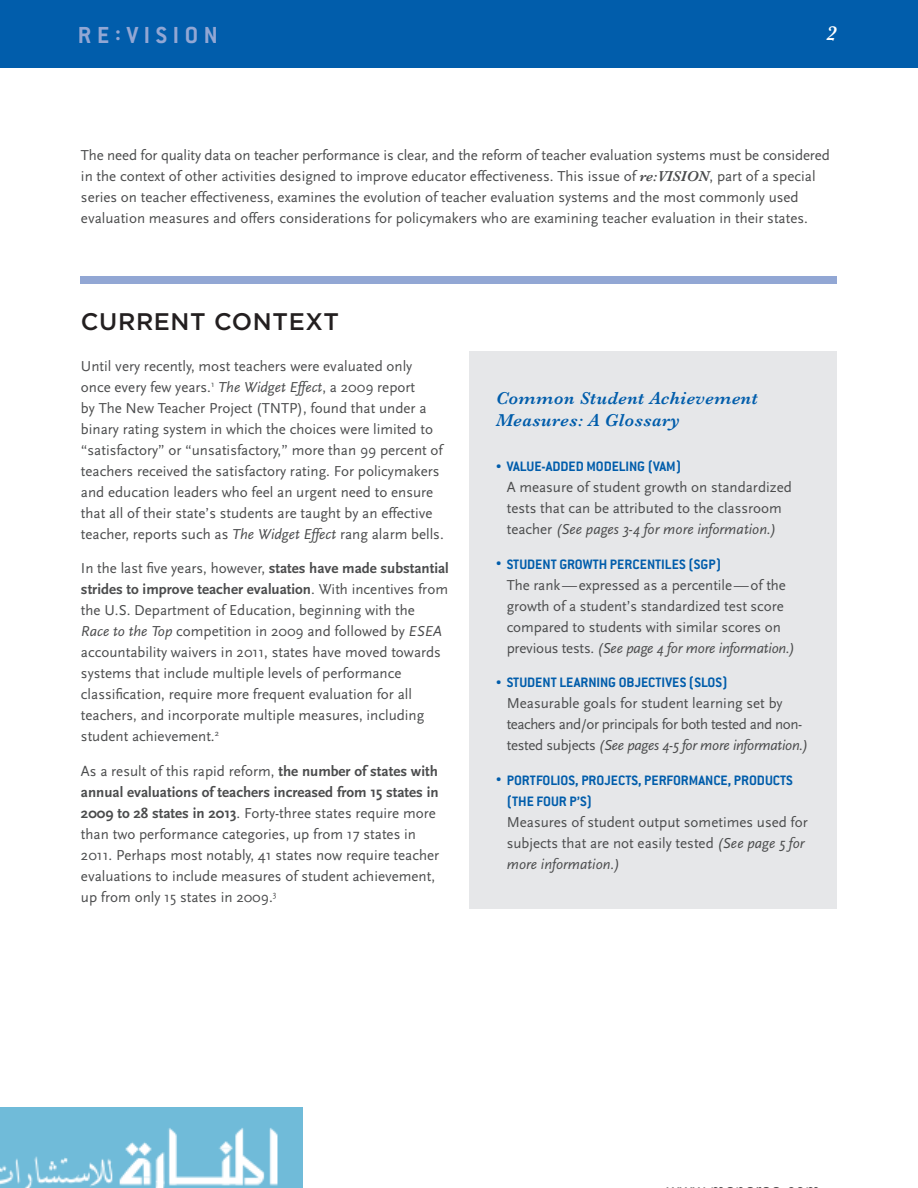
<style>
.page{position:relative;width:918px;height:1188px;background:#fff}
.page>*{position:absolute;margin:0;border:0;box-sizing:border-box;transform-origin:0 0}
.t1{font:700 25.5px "Conduit ITC";letter-spacing:.225em;color:#92a7d4}
.t2{font:500 24px "Gotham";letter-spacing:.025em;color:#231f20}
.t3{font:italic 600 21px "Baskerville";color:#fff}
.t4{font:italic 600 18px/21.6px "Baskerville";letter-spacing:.025em;color:#015dab}
.t5{font:15px/21px "Scala Sans";color:#4b4c4d}
.t6{font:700 15px/21px "Conduit ITC";color:#015dab}
.t7{font:15px/21px "Scala Sans";letter-spacing:-.03em;color:#4b4c4d}
.s1{font-family:"Baskerville";font-weight:600;font-style:italic}
.s2{font-style:italic}
.s3{font-weight:700}
.s4{font-size:12px}
</style>
<div class="page">
<img style="left:0;top:1107px;width:303px;height:81px">
<div style="left:0;top:0;width:918px;height:67px;background:#015dab"></div>
<div style="left:469px;top:352px;width:368px;height:557px;background:#e6e7e9"></div>
<div style="left:81px;top:277px;width:756px;height:7px;background:#92a7d4"></div>
<h1 class="t1" style="left:78px;top:27px;width:141px">RE:VISION</h1>
<h3 class="t3" style="left:826px;top:21px;width:12px">2</h3>
<p class="t5" style="left:81px;top:145px;width:750px">The need for quality data on teacher performance is clear, and the reform of teacher evaluation systems must be considered in the context of other activities designed to improve educator effectiveness. This issue of <span class="s1">re:VISION</span>, part of a special series on teacher effectiveness, examines the evolution of teacher evaluation systems and the most commonly used evaluation measures and offers considerations for policymakers who are examining teacher evaluation in their states.</p>
<h2 class="t2" style="left:81px;top:313px;width:260px">CURRENT CONTEXT</h2>
<p class="t5" style="left:81px;top:356px;width:364px">Until very recently, most teachers were evaluated only once every few years.<sup>1</sup> <span class="s2">The Widget Effect</span>, a 2009 report<br>by The New Teacher Project (TNTP), found that under a binary rating system in which the choices were limited to “satisfactory” or “unsatisfactory,” more than 99 percent of teachers received the satisfactory rating. For policymakers and education leaders who feel an urgent need to ensure that all of their state’s students are taught by an effective teacher, reports such as <span class="s2">The Widget Effect</span> rang alarm bells.</p>
<p class="t5" style="left:81px;top:559px;width:369px">In the last five years, however, <span class="s3">states have made substantial strides to improve teacher evaluation</span>. With incentives from the U.S. Department of Education, beginning with the<br><span class="s2">Race to the Top</span> competition in 2009 and followed by <span class="s2">ESEA </span>accountability waivers in 2011, states have moved towards systems that include multiple levels of performance classification, require more frequent evaluation for all teachers, and incorporate multiple measures, including student achievement.<sup>2</sup></p>
<p class="t5" style="left:81px;top:761px;width:360px">As a result of this rapid reform, <span class="s3">the number of states with annual evaluations of teachers increased from 15 states in 2009 to 28 states in 2013</span>. Forty-three states require more than two performance categories, up from 17 states in 2011. Perhaps most notably, 41 states now require teacher evaluations to include measures of student achievement, up from only 15 states in 2009.<sup>3</sup></p>
<p class="t4" style="left:496px;top:388px;width:263px">Common Student Achievement<br>Measures: A Glossary</p>
<p class="t6" style="left:496px;top:457px;width:187px"><span class="s4">•</span> VALUE-ADDED MODELING (VAM)</p>
<p class="t5" style="left:507px;top:478px;width:287px">A measure of student growth on standardized tests that can be attributed to the classroom teacher <span class="s2">(See pages 3-4 for more information.)</span></p>
<p class="t6" style="left:496px;top:555px;width:226px"><span class="s4">•</span> STUDENT GROWTH PERCENTILES (SGP)</p>
<p class="t5" style="left:507px;top:575px;width:290px">The rank — expressed as a percentile — of the growth of a student’s standardized test score compared to students with similar scores on previous tests. <span class="s2">(See page 4 for more information.)</span></p>
<p class="t6" style="left:496px;top:673px;width:233px"><span class="s4">•</span> STUDENT LEARNING OBJECTIVES (SLOS)</p>
<p class="t7" style="left:507px;top:694px;width:303px">Measurable goals for student learning set by teachers and/or principals for both tested and non&shy;tested subjects <span class="s2">(See pages 4-5 for more information.)</span></p>
<p class="t6" style="left:507px;top:771px;width:288px;text-indent:-11px"><span class="s4">•</span> PORTFOLIOS, PROJECTS, PERFORMANCE, PRODUCTS (THE FOUR P’S)</p>
<p class="t5" style="left:507px;top:812px;width:303px">Measures of student output sometimes used for subjects that are not easily tested <span class="s2">(See page 5 for more information.)</span></p>
</div>
